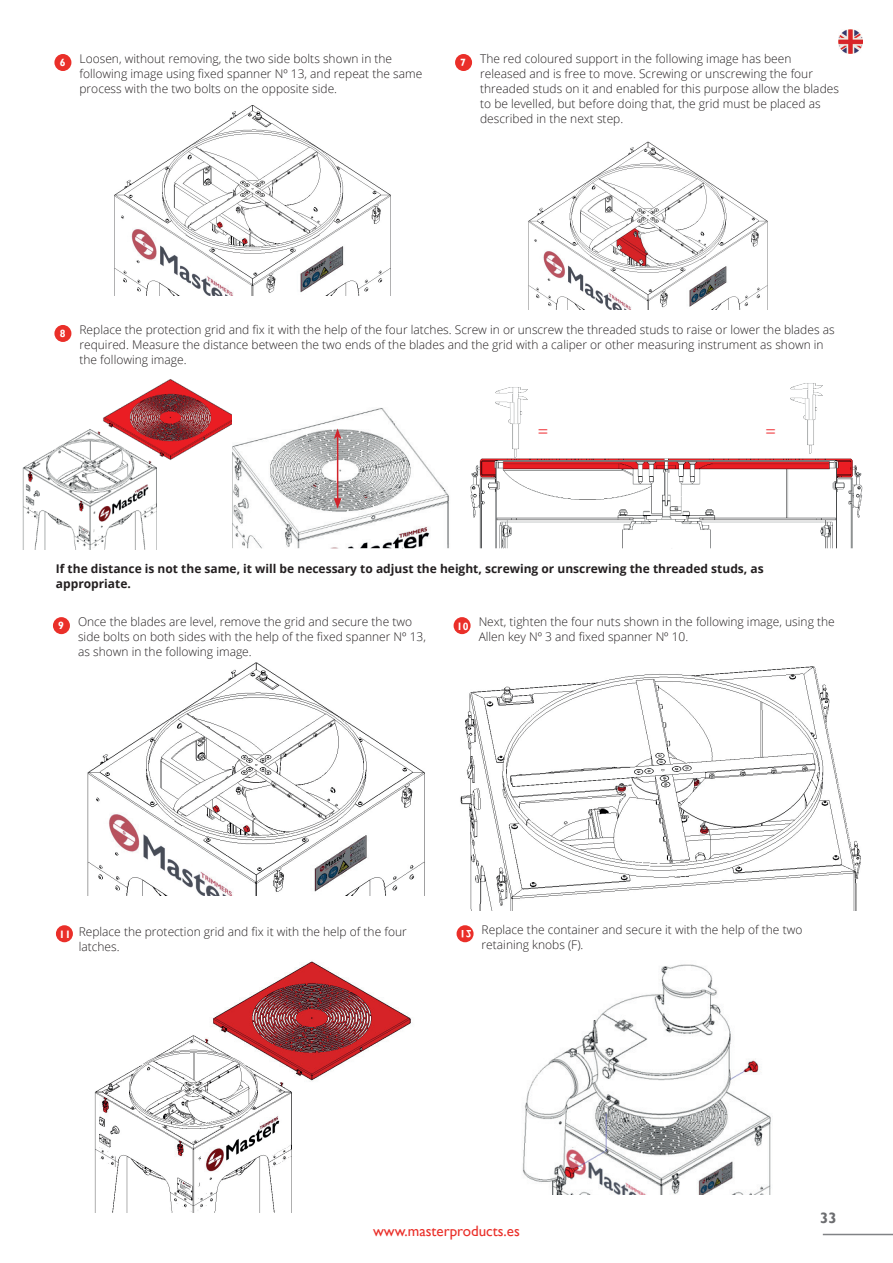
<style>
.page{position:relative;width:893px;height:1263px;background:#fff}
.page>*{position:absolute;margin:0;border:0;box-sizing:border-box;transform-origin:0 0}
.t1{font:18px "Minion Pro";color:#ee1d23}
.t2{font:15px "Gill Sans";color:#ea2f29}
.t3{font:700 15px "Gill Sans";color:#6c6d70}
.t4{font:300 12px/15px "Open Sans";color:#231f20}
.t5{font:700 12px/15px "Open Sans";color:#231f20}
.t6{font:700 10.5px "Gill Sans";color:#fff}
</style>
<div class="page">
<hr style="left:823px;top:1234px;width:70px;height:1px;background:#808285">
<div style="left:54px;top:54px;width:17px;height:17px;background:#ea2f29;border-radius:50%"></div>
<div style="left:53px;top:617px;width:17px;height:17px;background:#ea2f29;border-radius:50%"></div>
<div style="left:56px;top:925px;width:17px;height:17px;background:#ea2f29;border-radius:50%"></div>
<div style="left:54px;top:325px;width:17px;height:17px;background:#ea2f29;border-radius:50%"></div>
<div style="left:455px;top:54px;width:17px;height:17px;background:#ea2f29;border-radius:50%"></div>
<div style="left:454px;top:617px;width:17px;height:17px;background:#ea2f29;border-radius:50%"></div>
<div style="left:457px;top:925px;width:17px;height:17px;background:#ea2f29;border-radius:50%"></div>
<img style="left:470px;top:458px;width:393px;height:90px">
<img style="left:490px;top:387px;width:48px;height:76px">
<img style="left:785px;top:383px;width:48px;height:76px">
<img style="left:522px;top:964px;width:249px;height:231px">
<img style="left:22px;top:379px;width:211px;height:171px">
<img style="left:233px;top:408px;width:216px;height:140px">
<hr style="left:337px;top:437px;width:1px;height:63px;background:#d1232a">
<svg style="left:334px;top:498px;width:7px;height:11px"></svg>
<svg style="left:334px;top:428px;width:7px;height:11px"></svg>
<img style="left:839px;top:30px;width:24px;height:24px">
<img style="left:114px;top:105px;width:277px;height:190px">
<img style="left:528px;top:141px;width:240px;height:168px">
<img style="left:87px;top:662px;width:338px;height:233px">
<img style="left:460px;top:666px;width:401px;height:244px">
<img style="left:94px;top:961px;width:319px;height:251px">
<p class="t6" style="left:60px;top:56px;width:7px">6</p>
<p class="t4" style="left:80px;top:51px;width:314px">Loosen, without removing, the two side bolts shown in the</p>
<p class="t6" style="left:460px;top:56px;width:7px">7</p>
<p class="t4" style="left:80px;top:66px;width:344px">following image using fixed spanner Nº 13, and repeat the same process with the two bolts on the opposite side.</p>
<p class="t4" style="left:480px;top:51px;width:360px">The red coloured support in the following image has been released and is free to move. Screwing or unscrewing the four threaded studs on it and enabled for this purpose allow the blades to be levelled, but before doing that, the grid must be placed as described in the next step.</p>
<p class="t6" style="left:60px;top:327px;width:7px">8</p>
<p class="t4" style="left:80px;top:322px;width:757px">Replace the protection grid and fix it with the help of the four latches. Screw in or unscrew the threaded studs to raise or lower the blades as required. Measure the distance between the two ends of the blades and the grid with a caliper or other measuring instrument as shown in the following image.</p>
<h1 class="t1" style="left:538px;top:418px;width:12px">=</h1>
<h1 class="t1" style="left:766px;top:418px;width:12px">=</h1>
<p class="t5" style="left:56px;top:561px;width:709px">If the distance is not the same, it will be necessary to adjust the height, screwing or unscrewing the threaded studs, as appropriate.</p>
<p class="t6" style="left:58px;top:619px;width:7px">9</p>
<p class="t4" style="left:78px;top:614px;width:349px">Once the blades are level, remove the grid and secure the two side bolts on both sides with the help of the fixed spanner Nº 13, as shown in the following image.</p>
<p class="t6" style="left:457px;top:620px;width:13px">10</p>
<p class="t4" style="left:479px;top:614px;width:358px">Next, tighten the four nuts shown in the following image, using the<br>Allen key Nº 3 and fixed spanner Nº 10.</p>
<p class="t6" style="left:59px;top:928px;width:13px">11</p>
<p class="t4" style="left:79px;top:924px;width:330px">Replace the protection grid and fix it with the help of the four latches.</p>
<p class="t4" style="left:482px;top:922px;width:322px">Replace the container and secure it with the help of the two retaining knobs (F).</p>
<p class="t2" style="left:373px;top:1222px;width:148px">www.masterproducts.es</p>
<p class="t3" style="left:820px;top:1209px;width:18px">33</p>
</div>
